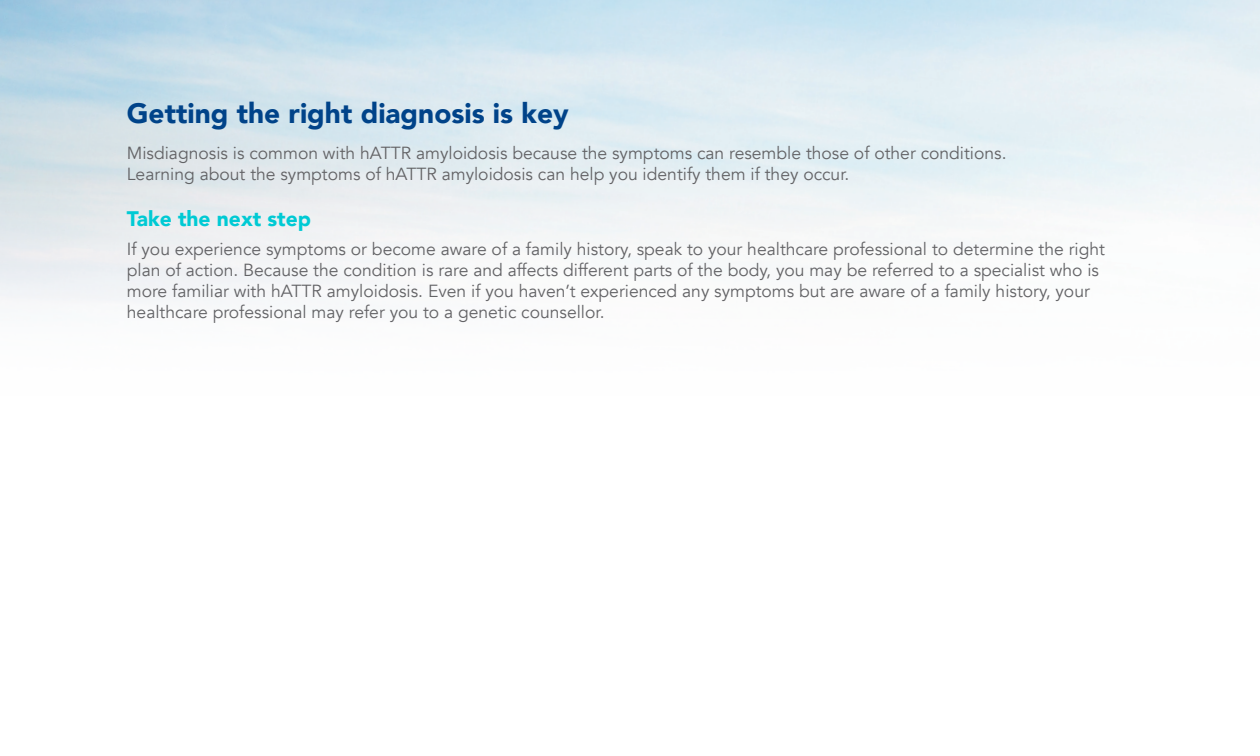
<style>
.page{position:relative;width:1260px;height:756px;background:#fff}
.page>*{position:absolute;margin:0;border:0;box-sizing:border-box;transform-origin:0 0}
.t1{font:900 28px "Avenir";color:#004389}
.t2{font:900 21px "Avenir";color:#00cad4}
.t3{font:17.5px/21px "Avenir";color:#636366}
</style>
<div class="page">
<p class="t1" style="left:127px;top:89px;width:443px">Getting the right diagnosis is key</p>
<p class="t3" style="left:127px;top:143px;width:881px">Misdiagnosis is common with hATTR amyloidosis because the symptoms can resemble those of other conditions.<br>Learning about the symptoms of hATTR amyloidosis can help you identify them if they occur.</p>
<p class="t2" style="left:127px;top:201px;width:186px">Take the next step</p>
<p class="t3" style="left:127px;top:239px;width:980px">If you experience symptoms or become aware of a family history, speak to your healthcare professional to determine the right plan of action. Because the condition is rare and affects different parts of the body, you may be referred to a specialist who is more familiar with hATTR amyloidosis. Even if you haven’t experienced any symptoms but are aware of a family history, your healthcare professional may refer you to a genetic counsellor.</p>
</div>
